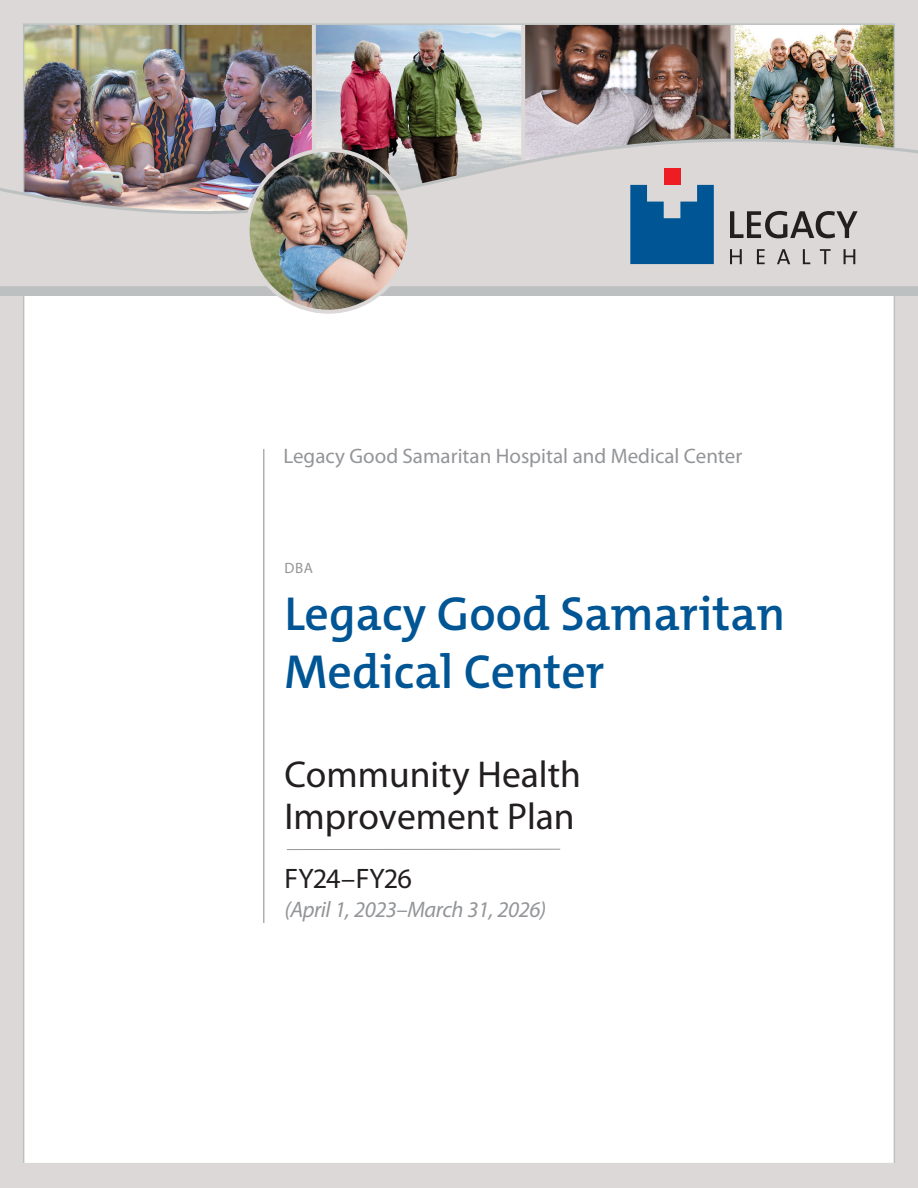
<style>
.page{position:relative;width:918px;height:1188px;background:#fff}
.page>*{position:absolute;margin:0;border:0;box-sizing:border-box;transform-origin:0 0}
.t1{font:600 48px/57.8px "The Mix C4 s";color:#005595}
.t2{font:37.5px/42px "Myriad Pro";color:#231f20}
.t3{font:28.35px "Myriad Pro";letter-spacing:-.015em;color:#231f20}
.t4{font:italic 22.5px "Myriad Pro";letter-spacing:-.02em;color:#939598}
.t5{font:21px "Myriad Pro";color:#939598}
.t6{font:15px "Myriad Pro";color:#939598}
</style>
<div class="page">
<img style="left:734px;top:25px;width:159px;height:97px">
<img style="left:525px;top:25px;width:206px;height:97px">
<img style="left:316px;top:25px;width:205px;height:97px">
<img style="left:25px;top:25px;width:287px;height:97px">
<hr style="left:312px;top:0;width:4px;height:151px;background:#dcd8d7">
<hr style="left:521px;top:0;width:4px;height:174px;background:#dcd8d7">
<hr style="left:731px;top:0;width:3px;height:154px;background:#dcd8d7">
<div style="left:0;top:0;width:24px;height:1188px;background:#dcd8d7"></div>
<div style="left:894px;top:0;width:24px;height:1188px;background:#dcd8d7"></div>
<div style="left:0;top:0;width:918px;height:24px;background:#dcd8d7"></div>
<img style="left:0;top:122px;width:918px;height:165px">
<svg style="left:630px;top:185px;width:84px;height:79px;background:#266ba0"></svg>
<div style="left:664px;top:168px;width:16px;height:17px;background:#ee1d23"></div>
<svg style="left:730px;top:249px;width:12px;height:15px"></svg>
<svg style="left:757px;top:249px;width:8px;height:15px"></svg>
<svg style="left:777px;top:249px;width:13px;height:15px"></svg>
<svg style="left:803px;top:249px;width:7px;height:15px"></svg>
<svg style="left:820px;top:249px;width:11px;height:15px"></svg>
<svg style="left:844px;top:249px;width:11px;height:15px"></svg>
<svg style="left:730px;top:211px;width:128px;height:27px;background:#979393"></svg>
<div style="left:0;top:287px;width:918px;height:9px;background:#bcc0c1"></div>
<div style="left:0;top:1164px;width:918px;height:24px;background:#dcd8d7"></div>
<hr style="left:263px;top:449px;width:1px;height:474px;background:#939598">
<hr style="left:287px;top:849px;width:273px;height:1px;background:#939598">
<img style="left:248px;top:151px;width:161px;height:158px">
<div style="left:246px;top:148px;width:165px;height:166px;border:4px solid #dcd8d7;border-radius:50%"></div>
<p class="t5" style="left:283px;top:444px;width:460px">Legacy Good Samaritan Hospital and Medical Center</p>
<p class="t6" style="left:285px;top:560px;width:30px">DBA</p>
<p class="t1" style="left:285px;top:585px;width:502px">Legacy Good Samaritan<br>Medical Center</p>
<p class="t2" style="left:285px;top:754px;width:298px">Community Health<br>Improvement Plan</p>
<p class="t3" style="left:285px;top:863px;width:129px">FY24–FY26</p>
<p class="t4" style="left:285px;top:895px;width:263px">(April 1, 2023–March 31, 2026)</p>
</div>
